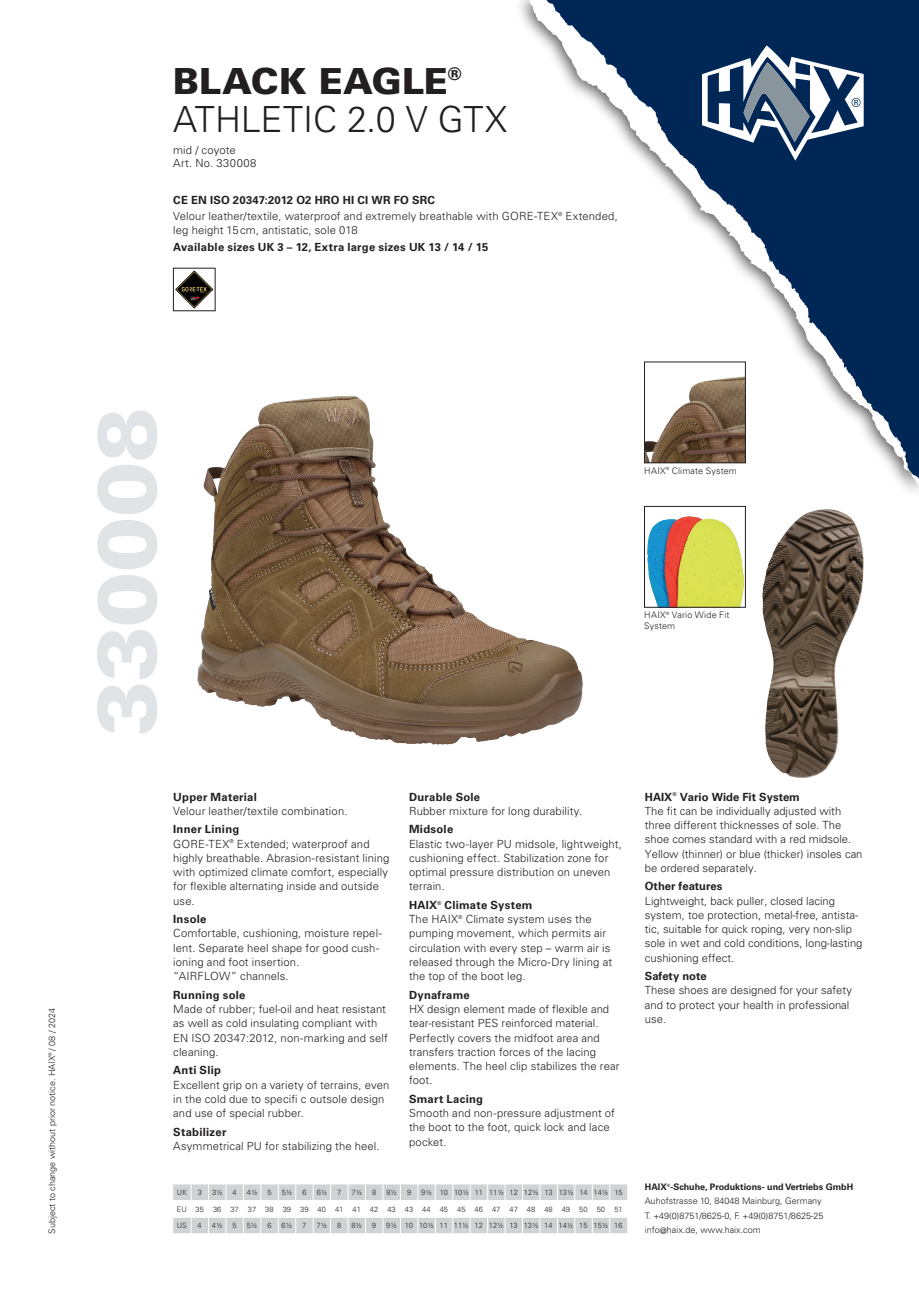
<style>
.page{position:relative;width:919px;height:1289px;background:#fff}
.page>*{position:absolute;margin:0;border:0;box-sizing:border-box;transform-origin:0 0}
.t1{font:900 82.5px "Univers LT Std";letter-spacing:-.005em;color:#e0e4e7}
.t2{font:300 36px/37.5px "Univers LT Std";letter-spacing:-.005em;color:#231f20}
.t3{font:300 11.25px/14.2px "Univers LT Std";letter-spacing:.01em;color:#231f20}
.t4{font:700 11.25px "Univers LT Std";letter-spacing:.025em;color:#231f20}
.t5{font:700 11.25px "Univers LT Std";color:#231f20}
.t6{font:300 9px/14.2px "Univers LT Std";color:#231f20}
.t7{font:300 9px/10.8px "Univers LT Std";letter-spacing:.02em;color:#231f20}
.t8{font:300 7.5px "Univers LT Std";color:#231f20}
.s1{font-weight:900}
.s2{font-weight:700}
</style>
<div class="page">
<svg style="left:546px;top:0;width:372px;height:478px"></svg>
<svg style="left:702px;top:45px;width:161px;height:116px"></svg>
<svg style="left:173px;top:1184px;width:454px;height:50px"></svg>
<svg style="left:175px;top:270px;width:38px;height:38px"></svg>
<img style="left:197px;top:361px;width:430px;height:384px">
<img style="left:762px;top:509px;width:101px;height:269px">
<img style="left:646px;top:363px;width:97px;height:98px">
<div style="left:644px;top:361px;width:101px;height:102px;border:1px solid #231f20"></div>
<img style="left:647px;top:517px;width:96px;height:88px">
<div style="left:644px;top:506px;width:101px;height:101px;border:1px solid #231f20"></div>
<h2 class="t2" style="left:173px;top:63px;width:335px"><span class="s1">BLACK EAGLE</span><sup>®<br></sup>ATHLETIC 2.0 V GTX</h2>
<p class="t3" style="left:173px;top:143px;width:85px;line-height:13.5px">mid / coyote<br>Art. No. 330008</p>
<p class="t3" style="left:173px;top:192px;width:446px;line-height:16.4px"><span class="s2">CE EN ISO 20347:2012 O2 HRO HI CI WR FO SRC<br></span>Velour leather/textile, waterproof and extremely breathable with GORE-TEX<sup>®</sup> Extended,</p>
<p class="t3" style="left:173px;top:223px;width:186px">leg height 15cm, antistatic, sole 018</p>
<p class="t4" style="left:173px;top:240px;width:316px">Available sizes UK 3 – 12, Extra large sizes UK 13 / 14 / 15</p>
<p class="t6" style="left:45px;top:1233px;width:227px;rotate:-90deg">Subject to change without prior notice. HAIX<sup>®</sup> / 08 / 2024</p>
<h1 class="t1" style="left:75px;top:736px;width:330px;rotate:-90deg">330008</h1>
<p class="t7" style="left:644px;top:465px;width:94px">HAIX<sup>®</sup> Climate System</p>
<p class="t7" style="left:644px;top:609px;width:87px">HAIX<sup>®</sup> Vario Wide Fit<br>System</p>
<p class="t4" style="left:173px;top:790px;width:85px">Upper Material</p>
<p class="t3" style="left:173px;top:803px;width:176px">Velour leather/textile combination.</p>
<p class="t3" style="left:173px;top:822px;width:217px"><span class="s2">Inner Lining<br></span>GORE-TEX<sup>®</sup> Extended; waterproof and highly breathable. Abrasion-resistant lining with optimized climate comfort, especially for flexible alternating inside and outside use.</p>
<p class="t4" style="left:173px;top:912px;width:35px">Insole</p>
<p class="t3" style="left:173px;top:926px;width:210px">Comfortable, cushioning, moisture repel&shy;lent. Separate heel shape for good cush&shy;ioning and foot insertion.<br>“AIRFLOW” channels.</p>
<p class="t4" style="left:173px;top:988px;width:74px">Running sole</p>
<p class="t3" style="left:173px;top:1001px;width:216px">Made of rubber; fuel-oil and heat resistant as well as cold insulating compliant with EN ISO 20347:2012, non-marking and self cleaning.</p>
<p class="t4" style="left:173px;top:1063px;width:49px">Anti Slip</p>
<p class="t3" style="left:173px;top:1077px;width:218px">Excellent grip on a variety of terrains, even in the cold due to specifi c outsole design and use of special rubber.</p>
<p class="t4" style="left:173px;top:1124px;width:55px">Stabilizer</p>
<p class="t3" style="left:173px;top:1138px;width:208px">Asymmetrical PU for stabilizing the heel.</p>
<p class="t4" style="left:409px;top:790px;width:73px">Durable Sole</p>
<p class="t3" style="left:409px;top:803px;width:175px">Rubber mixture for long durability.</p>
<p class="t4" style="left:409px;top:822px;width:46px">Midsole</p>
<p class="t3" style="left:409px;top:836px;width:214px">Elastic two-layer PU midsole, lightweight, cushioning effect. Stabilization zone for optimal pressure distribution on uneven terrain.</p>
<p class="t3" style="left:409px;top:897px;width:204px"><span class="s2">HAIX</span><sup>®</sup> <span class="s2">Climate System<br></span>The HAIX<sup>®</sup> Climate system uses the pumping movement, which permits air circulation with every step – warm air is released through the Micro-Dry lining at the top of the boot leg.</p>
<p class="t4" style="left:409px;top:988px;width:62px">Dynaframe</p>
<p class="t3" style="left:409px;top:1001px;width:212px">HX design element made of flexible and tear-resistant PES reinforced material.<br>Perfectly covers the midfoot area and transfers traction forces of the lacing elements. The heel clip stabilizes the rear foot.</p>
<p class="t4" style="left:409px;top:1092px;width:75px">Smart Lacing</p>
<p class="t3" style="left:409px;top:1105px;width:207px">Smooth and non-pressure adjustment of the boot to the foot, quick lock and lace pocket.</p>
<p class="t8" style="left:177px;top:1187px;width:11px">UK</p>
<p class="t8" style="left:198px;top:1187px;width:6px">3</p>
<p class="t8" style="left:212px;top:1187px;width:12px">3½</p>
<p class="t8" style="left:232px;top:1187px;width:6px">4</p>
<p class="t8" style="left:247px;top:1187px;width:12px">4½</p>
<p class="t8" style="left:267px;top:1187px;width:6px">5</p>
<p class="t8" style="left:282px;top:1187px;width:12px">5½</p>
<p class="t8" style="left:302px;top:1187px;width:6px">6</p>
<p class="t8" style="left:316px;top:1187px;width:12px">6½</p>
<p class="t8" style="left:337px;top:1187px;width:6px">7</p>
<p class="t8" style="left:351px;top:1187px;width:12px">7½</p>
<p class="t8" style="left:372px;top:1187px;width:6px">8</p>
<p class="t8" style="left:386px;top:1187px;width:12px">8½</p>
<p class="t8" style="left:407px;top:1187px;width:6px">9</p>
<p class="t8" style="left:421px;top:1187px;width:203px">9½ 10 10½ 11 11½ 12 12½ 13 13½ 14 14½ 15</p>
<p class="t8" style="left:177px;top:1204px;width:447px">EU 35 36 37 37 38 39 39 40 41 41 42 43 43 44 45 45 46 47 47 48 48 49 50 50 51</p>
<p class="t8" style="left:177px;top:1220px;width:11px">US</p>
<p class="t8" style="left:197px;top:1220px;width:6px">4</p>
<p class="t8" style="left:212px;top:1220px;width:12px">4½</p>
<p class="t8" style="left:232px;top:1220px;width:6px">5</p>
<p class="t8" style="left:247px;top:1220px;width:12px">5½</p>
<p class="t8" style="left:267px;top:1220px;width:6px">6</p>
<p class="t8" style="left:281px;top:1220px;width:12px">6½</p>
<p class="t8" style="left:302px;top:1220px;width:6px">7</p>
<p class="t8" style="left:316px;top:1220px;width:12px">7½</p>
<p class="t8" style="left:337px;top:1220px;width:6px">8</p>
<p class="t8" style="left:351px;top:1220px;width:12px">8½</p>
<p class="t8" style="left:372px;top:1220px;width:6px">9</p>
<p class="t8" style="left:386px;top:1220px;width:238px">9½ 10 10½ 11 11½ 12 12½ 13 13½ 14 14½ 15 15½ 16</p>
<p class="t3" style="left:644px;top:789px;width:219px"><span class="s2">HAIX</span><sup>®</sup> <span class="s2">Vario Wide Fit System<br></span>The fit can be individually adjusted with three different thicknesses of sole. The shoe comes standard with a red midsole.<br>Yellow (thinner) or blue (thicker) insoles can be ordered separately.</p>
<p class="t5" style="left:644px;top:879px;width:79px">Other features</p>
<p class="t3" style="left:644px;top:893px;width:219px">Lightweight, back puller, closed lacing system, toe protection, metal-free, antista&shy;tic, suitable for quick roping, very non-slip sole in wet and cold conditions, long-lasting cushioning effect.</p>
<p class="t5" style="left:644px;top:969px;width:63px">Safety note</p>
<p class="t3" style="left:644px;top:983px;width:208px">These shoes are designed for your safety and to protect your health in professional use.</p>
<p class="t6" style="left:644px;top:1179px;width:210px"><span class="s2">HAIX</span><sup>®</sup><span class="s2">-Schuhe, Produktions- und Vertriebs GmbH </span>Auhofstrasse 10, 84048 Mainburg, Germany<br>T. +49(0)8751/8625-0, F. +49(0)8751/8625-25 info@haix.de, www.haix.com</p>
</div>
